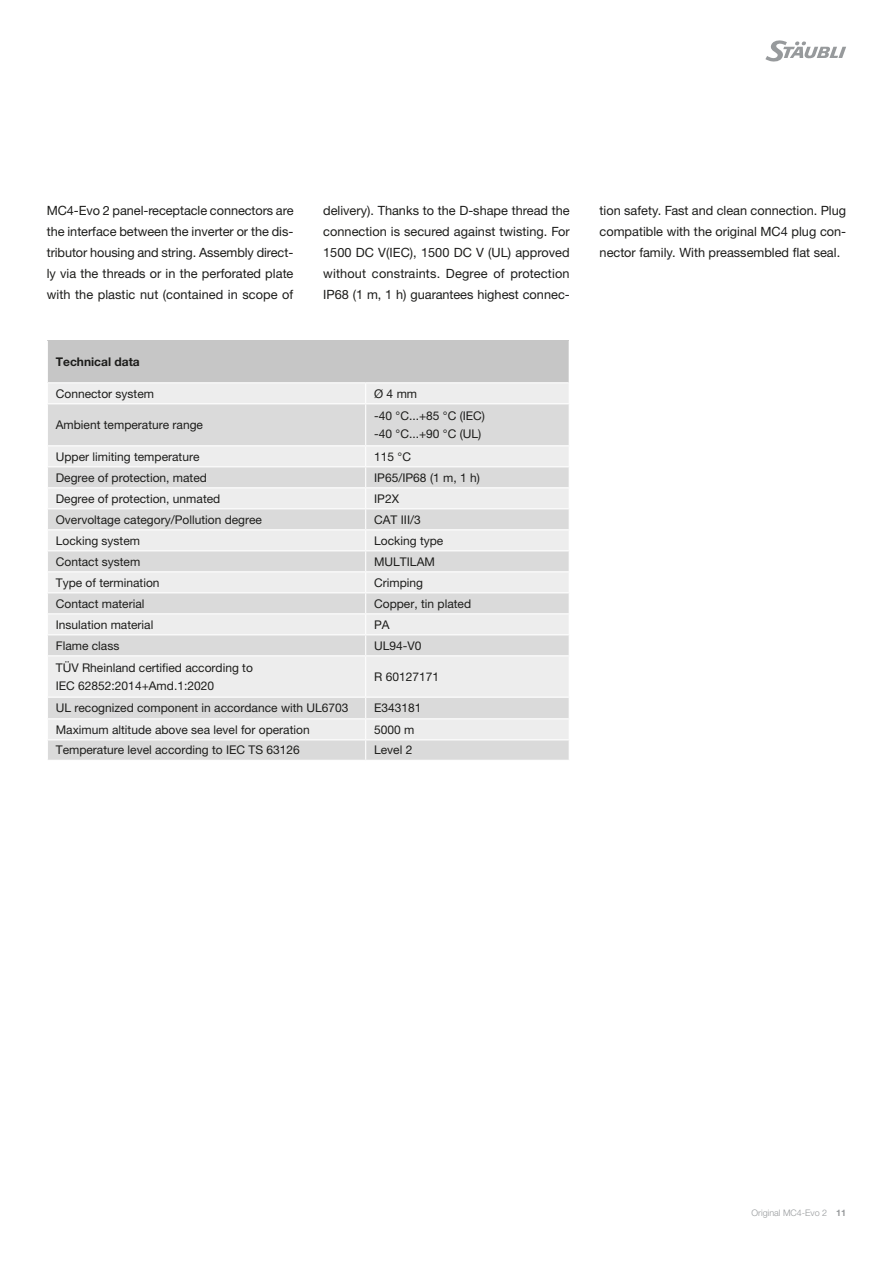
<style>
.page{position:relative;width:893px;height:1263px;background:#fff}
.page>*{position:absolute;margin:0;border:0;box-sizing:border-box;transform-origin:0 0}
.RunningText_Inside_E{font:12.75px/21px "Helvetica Neue LTW1 G";color:#1d1d1b;text-align:justify}
.Table_Body_neutral{font:12px/18px "Helvetica Neue LTW1 G";color:#1d1d1b}
.Table_Header_neutral{font:700 12px "Helvetica Neue LTW1 G";color:#1d1d1b}
.t1{font:300 9px "Helvetica Neue LTW1 G";color:#979a9c}
.s1{font-weight:700}
</style>
<div class="page">
<svg style="left:765px;top:40px;width:81px;height:22px"></svg>
<div style="left:47px;top:341px;width:522px;height:42px;background:#c6c6c6"></div>
<div style="left:48px;top:383px;width:521px;height:20px;background:#ededed"></div>
<svg style="left:48px;top:404px;width:521px;height:356px;background:#e3e3e3"></svg>
<hr style="left:48px;top:382px;width:318px;height:1px;background:#fff">
<hr style="left:366px;top:382px;width:203px;height:1px;background:#fff">
<svg style="left:365px;top:383px;width:1px;height:20px"></svg>
<hr style="left:365px;top:404px;width:1px;height:41px;background:#fff">
<hr style="left:47px;top:445px;width:319px;height:1px;background:#fff">
<hr style="left:366px;top:445px;width:204px;height:1px;background:#fff">
<hr style="left:47px;top:466px;width:319px;height:1px;background:#fff">
<hr style="left:366px;top:466px;width:204px;height:1px;background:#fff">
<hr style="left:47px;top:487px;width:319px;height:1px;background:#fff">
<hr style="left:366px;top:487px;width:204px;height:1px;background:#fff">
<hr style="left:47px;top:508px;width:319px;height:1px;background:#fff">
<hr style="left:366px;top:508px;width:204px;height:1px;background:#fff">
<hr style="left:47px;top:529px;width:319px;height:1px;background:#fff">
<hr style="left:366px;top:529px;width:204px;height:1px;background:#fff">
<hr style="left:47px;top:550px;width:319px;height:1px;background:#fff">
<hr style="left:366px;top:550px;width:204px;height:1px;background:#fff">
<hr style="left:47px;top:571px;width:319px;height:1px;background:#fff">
<hr style="left:366px;top:571px;width:204px;height:1px;background:#fff">
<hr style="left:47px;top:592px;width:319px;height:1px;background:#fff">
<hr style="left:366px;top:592px;width:204px;height:1px;background:#fff">
<hr style="left:47px;top:613px;width:319px;height:1px;background:#fff">
<hr style="left:366px;top:613px;width:204px;height:1px;background:#fff">
<hr style="left:47px;top:634px;width:319px;height:1px;background:#fff">
<hr style="left:366px;top:634px;width:204px;height:1px;background:#fff">
<svg style="left:365px;top:446px;width:1px;height:209px"></svg>
<hr style="left:47px;top:655px;width:319px;height:1px;background:#fff">
<hr style="left:366px;top:655px;width:204px;height:1px;background:#fff">
<hr style="left:365px;top:656px;width:1px;height:41px;background:#fff">
<hr style="left:47px;top:697px;width:319px;height:1px;background:#fff">
<hr style="left:366px;top:697px;width:204px;height:1px;background:#fff">
<hr style="left:47px;top:718px;width:319px;height:1px;background:#fff">
<hr style="left:366px;top:718px;width:204px;height:1px;background:#fff">
<hr style="left:47px;top:739px;width:319px;height:1px;background:#fff">
<hr style="left:366px;top:739px;width:204px;height:1px;background:#fff">
<svg style="left:365px;top:698px;width:1px;height:62px"></svg>
<hr style="left:47px;top:341px;width:1px;height:42px;background:#fff">
<p class="RunningText_Inside_E" style="left:47px;top:200px;width:248px">MC4-Evo 2 panel-receptacle connectors are the interface between the inverter or the dis&shy;tributor housing and string. Assembly direct&shy;ly via the threads or in the perforated plate with the plastic nut (contained in scope of</p>
<p class="RunningText_Inside_E" style="left:323px;top:200px;width:248px">delivery). Thanks to the D-shape thread the connection is secured against twisting. For 1500 DC V(IEC), 1500 DC V (UL) approved without constraints. Degree of protection IP68 (1 m, 1 h) guarantees highest connec-</p>
<p class="RunningText_Inside_E" style="left:600px;top:200px;width:248px">tion safety. Fast and clean connection. Plug compatible with the original MC4 plug con&shy;nector family. With preassembled flat seal.</p>
<p class="Table_Header_neutral" style="left:56px;top:354px;width:85px">Technical data</p>
<p class="Table_Body_neutral" style="left:56px;top:384px;width:100px">Connector system</p>
<p class="Table_Body_neutral" style="left:374px;top:384px;width:44px">Ø 4 mm</p>
<p class="Table_Body_neutral" style="left:56px;top:416px;width:149px">Ambient temperature range</p>
<p class="Table_Body_neutral" style="left:374px;top:407px;width:112px">-40 °C...+85 °C (IEC)</p>
<p class="Table_Body_neutral" style="left:374px;top:425px;width:109px">-40 °C...+90 °C (UL)</p>
<p class="Table_Body_neutral" style="left:56px;top:447px;width:145px">Upper limiting temperature</p>
<p class="Table_Body_neutral" style="left:374px;top:447px;width:38px">115 °C</p>
<p class="Table_Body_neutral" style="left:56px;top:468px;width:153px">Degree of protection, mated</p>
<p class="Table_Body_neutral" style="left:374px;top:468px;width:107px">IP65/IP68 (1 m, 1 h)</p>
<p class="Table_Body_neutral" style="left:56px;top:489px;width:166px">Degree of protection, unmated</p>
<p class="Table_Body_neutral" style="left:374px;top:489px;width:26px">IP2X</p>
<p class="Table_Body_neutral" style="left:56px;top:510px;width:208px">Overvoltage category/Pollution degree</p>
<p class="Table_Body_neutral" style="left:374px;top:510px;width:48px">CAT III/3</p>
<p class="Table_Body_neutral" style="left:56px;top:531px;width:86px">Locking system</p>
<p class="Table_Body_neutral" style="left:374px;top:531px;width:71px">Locking type</p>
<p class="Table_Body_neutral" style="left:56px;top:552px;width:86px">Contact system</p>
<p class="Table_Body_neutral" style="left:374px;top:552px;width:62px">MULTILAM</p>
<p class="Table_Body_neutral" style="left:56px;top:573px;width:105px">Type of termination</p>
<p class="Table_Body_neutral" style="left:374px;top:573px;width:50px">Crimping</p>
<p class="Table_Body_neutral" style="left:56px;top:594px;width:90px">Contact material</p>
<p class="Table_Body_neutral" style="left:374px;top:594px;width:98px">Copper, tin plated</p>
<p class="Table_Body_neutral" style="left:56px;top:615px;width:99px">Insulation material</p>
<p class="Table_Body_neutral" style="left:374px;top:615px;width:17px">PA</p>
<p class="Table_Body_neutral" style="left:56px;top:636px;width:65px">Flame class</p>
<p class="Table_Body_neutral" style="left:374px;top:636px;width:49px">UL94-V0</p>
<p class="Table_Body_neutral" style="left:56px;top:658px;width:199px">TÜV Rheinland certified according to<br>IEC 62852:2014+Amd.1:2020</p>
<p class="Table_Body_neutral" style="left:374px;top:667px;width:66px">R 60127171</p>
<p class="Table_Body_neutral" style="left:56px;top:699px;width:294px">UL recognized component in accordance with UL6703</p>
<p class="Table_Body_neutral" style="left:374px;top:699px;width:49px">E343181</p>
<p class="Table_Body_neutral" style="left:56px;top:720px;width:255px">Maximum altitude above sea level for operation</p>
<p class="Table_Body_neutral" style="left:374px;top:720px;width:42px">5000 m</p>
<p class="Table_Body_neutral" style="left:56px;top:741px;width:246px">Temperature level according to IEC TS 63126</p>
<p class="Table_Body_neutral" style="left:374px;top:741px;width:40px">Level 2</p>
<p class="t1" style="left:752px;top:1207px;width:96px">Original MC4-Evo 2 <span class="s1">11</span></p>
</div>
